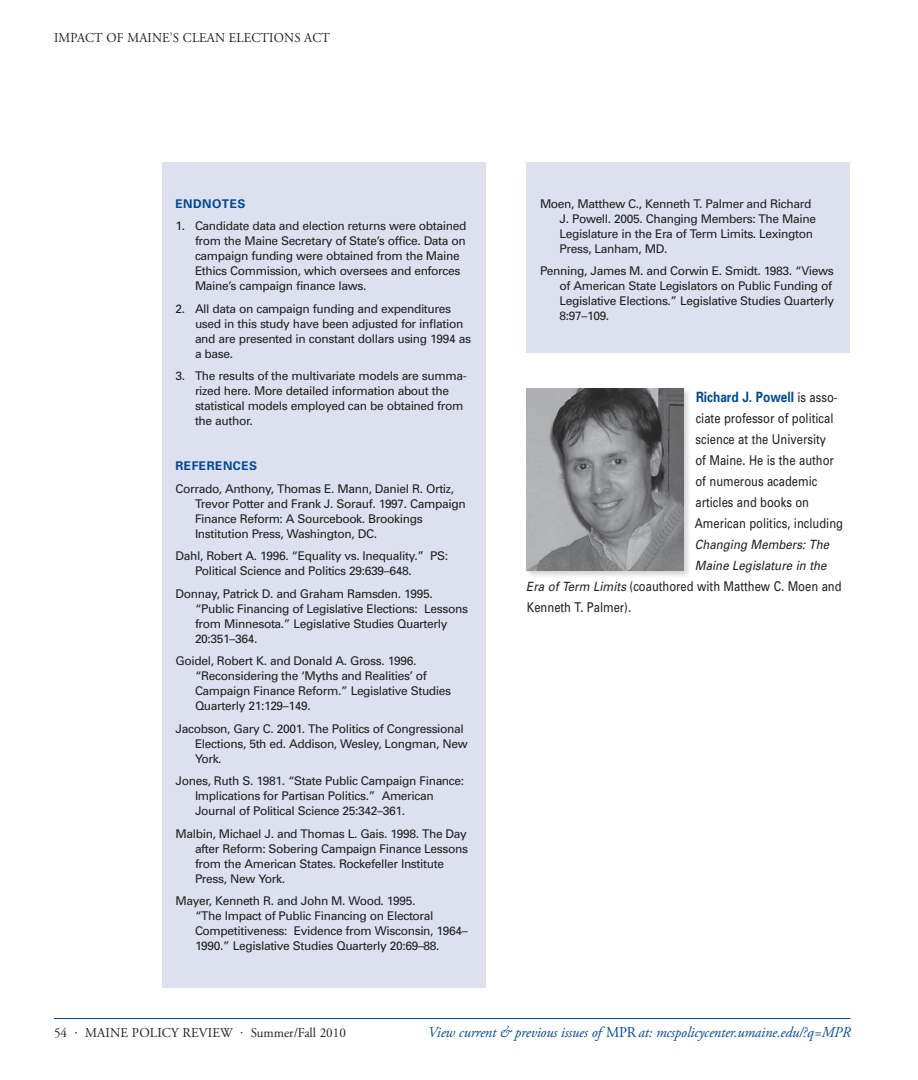
<style>
.page{position:relative;width:918px;height:1080px;background:#fff}
.page>*{position:absolute;margin:0;border:0;box-sizing:border-box;transform-origin:0 0}
.t1{font:italic 15px "Adobe Garamond Pro";letter-spacing:-.01em;color:#014990}
.Bio{font:700 14.25px "Univers";color:#014990;scale:.83 1}
.Bio-2{font:13.5px/21px "Univers";color:#231f20;scale:.83 1}
.PGheader_LFT{font:13.5px "Adobe Garamond Pro";letter-spacing:.015em;color:#231f20}
.PGheader_LFT-2{font:13.5px "Adobe Garamond Pro";letter-spacing:.015em;color:#231f20;scale:.95 1}
.Bio-3{font:italic 12.75px/21px "Univers";color:#231f20;scale:.9 1}
.RefBody{font:12px/15px "Univers";letter-spacing:-.03em;color:#231f20}
.RefTitle{font:700 12px "Univers";letter-spacing:.04em;color:#014990}
.s1{font-weight:400;font-size:13.5px;color:#231f20}
.s2{font-style:italic;font-size:12.75px}
.s3{font-style:normal}
</style>
<div class="page">
<hr style="left:54px;top:1018px;width:796px;height:1px;background:#014990">
<div style="left:526px;top:162px;width:324px;height:190px;background:#dde1ef"></div>
<div style="left:162px;top:162px;width:324px;height:826px;background:#dde1ef"></div>
<div style="left:524px;top:386px;width:167px;height:193px;background:#231f20;opacity:.2"></div>
<img style="left:526px;top:388px;width:157px;height:183px">
<p class="PGheader_LFT-2" style="left:54px;top:30px;width:292px">IMPACT OF MAINE’S CLEAN ELECTIONS ACT</p>
<p class="RefTitle" style="left:176px;top:196px;width:72px">ENDNOTES</p>
<p class="RefBody" style="left:195px;top:218px;width:273px;text-indent:-20px">1. Candidate data and election returns were obtained from the Maine Secretary of State’s office. Data on campaign funding were obtained from the Maine Ethics Commission, which oversees and enforces Maine’s campaign finance laws.</p>
<p class="RefBody" style="left:195px;top:301px;width:278px;text-indent:-20px">2. All data on campaign funding and expenditures used in this study have been adjusted for inflation and are presented in constant dollars using 1994 as a base.</p>
<p class="RefBody" style="left:195px;top:368px;width:273px;text-indent:-20px">3. The results of the multivariate models are summa&shy;rized here. More detailed information about the statistical models employed can be obtained from the author.</p>
<p class="RefTitle" style="left:176px;top:458px;width:83px">REFERENCES</p>
<p class="RefBody" style="left:195px;top:481px;width:272px;text-indent:-20px">Corrado, Anthony, Thomas E. Mann, Daniel R. Ortiz, Trevor Potter and Frank J. Sorauf. 1997. Campaign Finance Reform: A Sourcebook. Brookings Institution Press, Washington, DC.</p>
<p class="RefBody" style="left:195px;top:548px;width:255px;text-indent:-20px">Dahl, Robert A. 1996. “Equality vs. Inequality.” PS:<br>Political Science and Politics 29:639–648.</p>
<p class="RefBody" style="left:195px;top:586px;width:275px;text-indent:-20px">Donnay, Patrick D. and Graham Ramsden. 1995. “Public Financing of Legislative Elections: Lessons from Minnesota.” Legislative Studies Quarterly 20:351–364.</p>
<p class="RefBody" style="left:195px;top:653px;width:258px;text-indent:-20px">Goidel, Robert K. and Donald A. Gross. 1996. “Reconsidering the ‘Myths and Realities’ of Campaign Finance Reform.” Legislative Studies Quarterly 21:129–149.</p>
<p class="RefBody" style="left:195px;top:721px;width:274px;text-indent:-20px">Jacobson, Gary C. 2001. The Politics of Congressional<br>Elections, 5th ed. Addison, Wesley, Longman, New<br>York.</p>
<p class="RefBody" style="left:195px;top:773px;width:271px;text-indent:-20px">Jones, Ruth S. 1981. “State Public Campaign Finance:<br>Implications for Partisan Politics.” American<br>Journal of Political Science 25:342–361.</p>
<p class="RefBody" style="left:195px;top:826px;width:275px;text-indent:-20px">Malbin, Michael J. and Thomas L. Gais. 1998. The Day after Reform: Sobering Campaign Finance Lessons from the American States. Rockefeller Institute Press, New York.</p>
<p class="RefBody" style="left:195px;top:893px;width:274px;text-indent:-20px">Mayer, Kenneth R. and John M. Wood. 1995.<br>“The Impact of Public Financing on Electoral Competitiveness: Evidence from Wisconsin, 1964– 1990.” Legislative Studies Quarterly 20:69–88.</p>
<p class="RefBody" style="left:560px;top:196px;width:258px;text-indent:-20px">Moen, Matthew C., Kenneth T. Palmer and Richard J. Powell. 2005. Changing Members: The Maine Legislature in the Era of Term Limits. Lexington Press, Lanham, MD.</p>
<p class="RefBody" style="left:560px;top:263px;width:276px;text-indent:-20px">Penning, James M. and Corwin E. Smidt. 1983. “Views of American State Legislators on Public Funding of Legislative Elections.” Legislative Studies Quarterly 8:97–109.</p>
<p class="Bio" style="left:696px;top:388px;width:172px">Richard J. Powell <span class="s1">is asso-</span></p>
<p class="Bio-2" style="left:695px;top:408px;width:180px">ciate professor of political science at the University<br>of Maine. He is the author of numerous academic articles and books on<br>American politics, including</p>
<p class="Bio-3" style="left:695px;top:534px;width:151px">Changing Members: The<br>Maine Legislature in the</p>
<p class="Bio-2" style="left:526px;top:576px;width:381px"><span class="s2">Era of Term Limits</span> (coauthored with Matthew C. Moen and<br>Kenneth T. Palmer).</p>
<p class="PGheader_LFT" style="left:54px;top:1024px;width:293px">54 · MAINE POLICY REVIEW · Summer/Fall 2010</p>
<p class="t1" style="left:428px;top:1023px;width:424px">View current &amp; previous issues of <span class="s3">MPR</span> at: mcspolicycenter.umaine.edu/?q=MPR</p>
</div>
